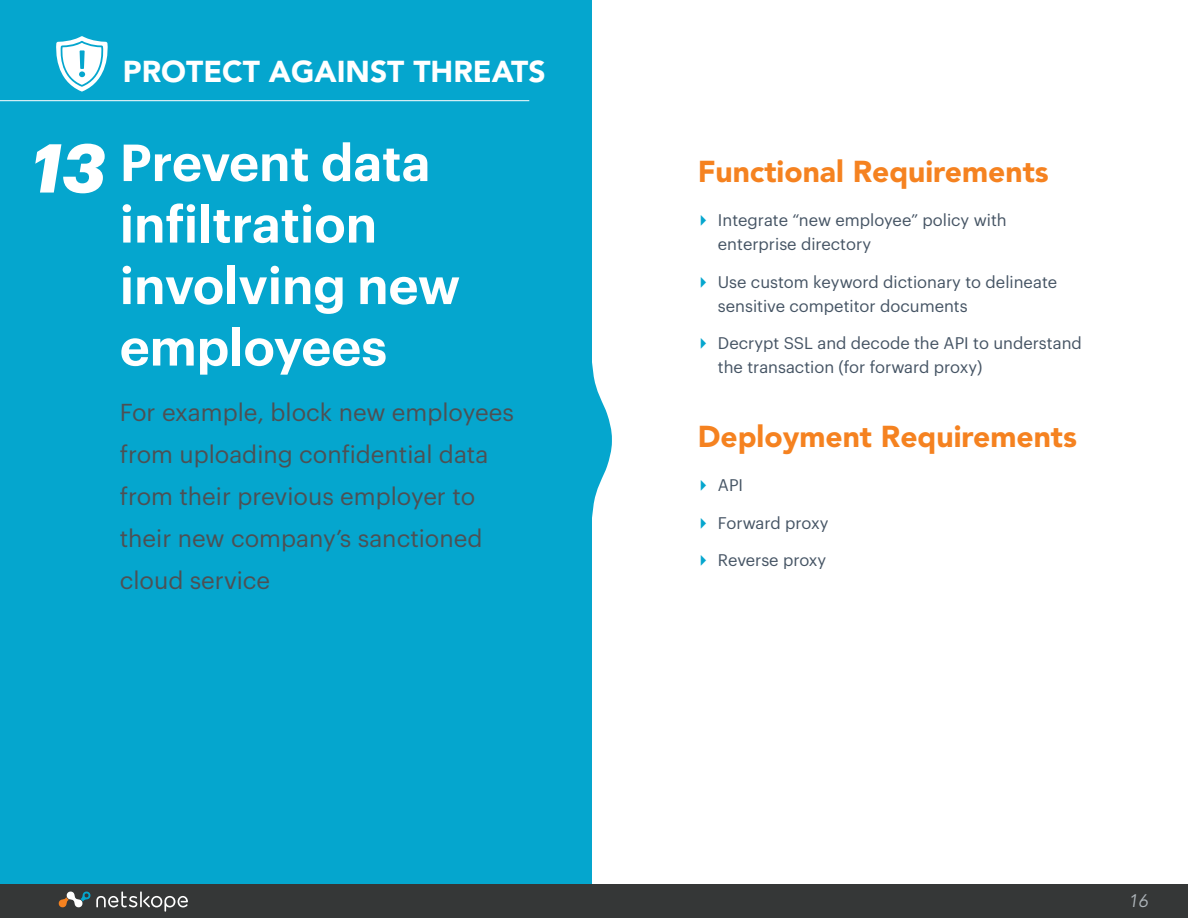
<style>
.page{position:relative;width:1188px;height:918px;background:#fff}
.page>*{position:absolute;margin:0;border:0;box-sizing:border-box;transform-origin:0 0}
.left_subtitles{font:italic 700 67.5px "Graphik";color:#fff}
.left_titles{font:600 51px/61.5px "Graphik";color:#fff}
.paragraph_titles{font:900 30px "Avenir";color:#f58220}
.t1{font:900 30px "Avenir";color:#fff}
.left_subtitles-2{font:24px/42px "Graphik";color:#4d5054}
.t2{font:italic 18px "Avenir";color:#aeb5ba}
.t3{font:16.5px/24px "Graphik";color:#455464}
.s1{font-family:"Lucida Grande";font-size:18px;color:#05a6ce}
</style>
<div class="page">
<div style="left:0;top:0;width:592px;height:916px;background:#05a6ce"></div>
<hr style="left:0;top:100px;width:529px;height:1px;background:#fff">
<div style="left:0;top:885px;width:1188px;height:33px;background:#353737"></div>
<svg style="left:592px;top:363px;width:20px;height:155px"></svg>
<svg style="left:56px;top:36px;width:52px;height:56px"></svg>
<svg style="left:58px;top:891px;width:130px;height:21px"></svg>
<h3 class="t1" style="left:123px;top:53px;width:424px">PROTECT AGAINST THREATS</h3>
<p class="left_subtitles" style="left:31px;top:116px;width:76px">13</p>
<p class="left_titles" style="left:120px;top:127px;width:342px">Prevent data infiltration involving new employees</p>
<p class="left_subtitles-2" style="left:120px;top:389px;width:396px">For example, block new employees from uploading confidential data from their previous employer to their new company’s sanctioned cloud service</p>
<p class="paragraph_titles" style="left:698px;top:154px;width:353px">Functional Requirements</p>
<p class="t3" style="left:718px;top:207px;width:290px;text-indent:-20px"><span class="s1">▸</span> Integrate “new employee” policy with enterprise directory</p>
<p class="t3" style="left:718px;top:268px;width:341px;text-indent:-20px"><span class="s1">▸</span> Use custom keyword dictionary to delineate sensitive competitor documents</p>
<p class="t3" style="left:718px;top:330px;width:365px;text-indent:-20px"><span class="s1">▸</span> Decrypt SSL and decode the API to understand the transaction (for forward proxy)</p>
<p class="paragraph_titles" style="left:698px;top:418px;width:381px">Deployment Requirements</p>
<p class="t3" style="left:698px;top:472px;width:47px"><span class="s1">▸</span> API</p>
<p class="t3" style="left:698px;top:509px;width:132px"><span class="s1">▸</span> Forward proxy</p>
<p class="t3" style="left:698px;top:547px;width:130px"><span class="s1">▸</span> Reverse proxy</p>
<p class="t2" style="left:1128px;top:890px;width:22px">16</p>
</div>
